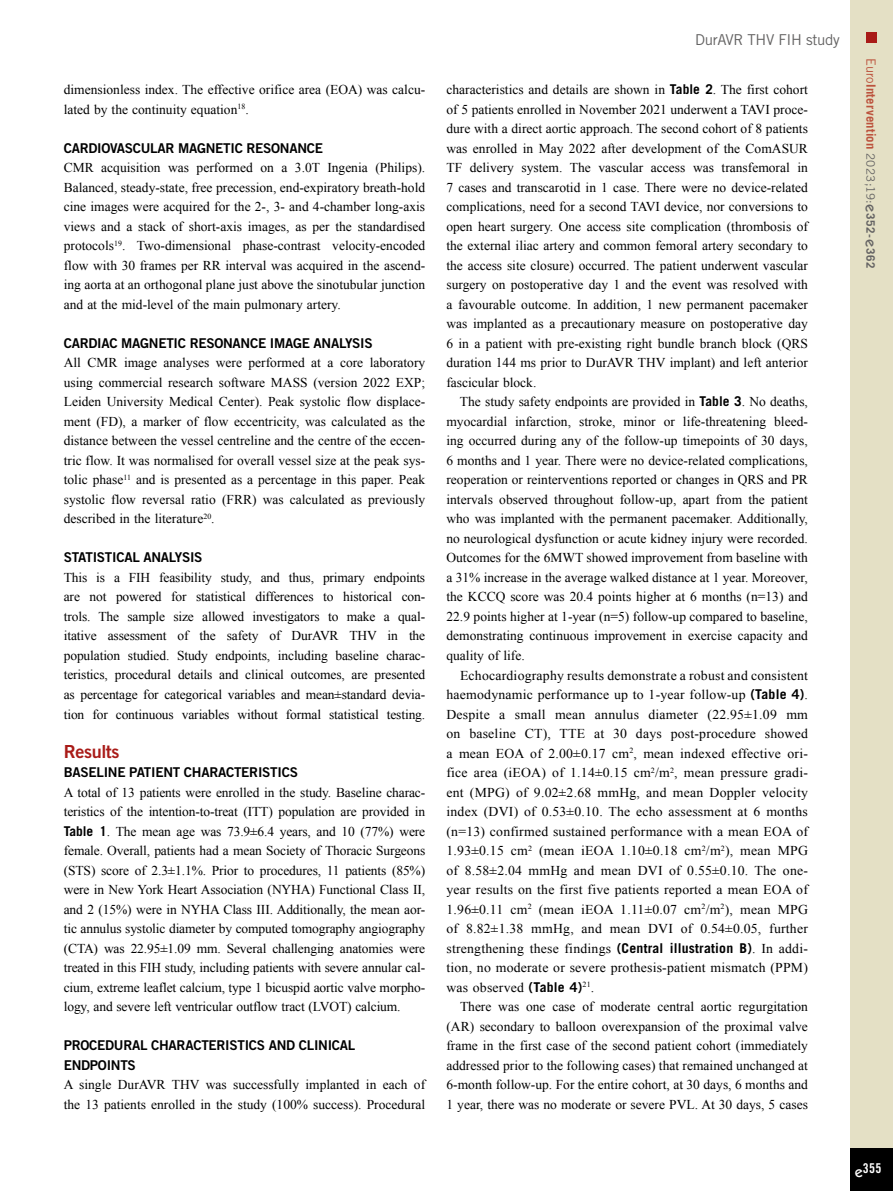
<style>
.page{position:relative;width:893px;height:1191px;background:#fff}
.page>*{position:absolute;margin:0;border:0;box-sizing:border-box;transform-origin:0 0}
.t1{font:18px "Trade Gothic LT Std Bd 2";letter-spacing:-.02em;color:#a91b18}
.t2{font:15px "Trade Gothic LT Std";letter-spacing:-.02em;color:#646363}
.t3{font:13.5px/19.5px "Times New Roman";color:#000;text-align:justify}
.t4{font:13.5px/19.5px "Trade Gothic LT Std Bd 2";letter-spacing:-.02em;color:#000}
.t5{font:13.5px "Trade Gothic LT Std Bd Cn 20";color:#fff}
.t6{font:700 12.75px "Trade Gothic LT Std";letter-spacing:.015em;color:#bc533d}
.s1{font-family:"Trade Gothic LT Std";font-weight:700}
.s2{font-weight:400}
.s3{font-weight:400;font-size:11.7px;color:#646363}
.s4{font-family:"ITC Kabel Std";font-weight:500;font-size:15px;color:#646363}
.s5{font-size:11.7px;color:#646363}
.s6{font-family:"ITC Kabel Std";font-weight:500;font-size:15px}
</style>
<div class="page">
<div style="left:850px;top:0;width:43px;height:1191px;background:#e4e0c5"></div>
<div style="left:850px;top:1148px;width:43px;height:43px;background:#000"></div>
<div style="left:866px;top:32px;width:11px;height:10px;background:#a91b18"></div>
<p class="t3" style="left:64px;top:80px;width:363px">dimensionless index. The effective orifice area (EOA) was calcu&shy;lated by the continuity equation<sup>18</sup>.</p>
<p class="t4" style="left:64px;top:138px;width:261px">CARDIOVASCULAR MAGNETIC RESONANCE</p>
<p class="t3" style="left:64px;top:158px;width:363px">CMR acquisition was performed on a 3.0T Ingenia (Philips).<br>Balanced, steady-state, free precession, end-expiratory breath-hold cine images were acquired for the 2-, 3- and 4-chamber long-axis views and a stack of short-axis images, as per the standardised protocols<sup>19</sup>. Two-dimensional phase-contrast velocity-encoded flow with 30 frames per RR interval was acquired in the ascend&shy;ing aorta at an orthogonal plane just above the sinotubular junction and at the mid-level of the main pulmonary artery.</p>
<p class="t4" style="left:64px;top:333px;width:310px">CARDIAC MAGNETIC RESONANCE IMAGE ANALYSIS</p>
<p class="t3" style="left:64px;top:353px;width:363px">All CMR image analyses were performed at a core laboratory using commercial research software MASS (version 2022 EXP; Leiden University Medical Center). Peak systolic flow displace&shy;ment (FD), a marker of flow eccentricity, was calculated as the distance between the vessel centreline and the centre of the eccen&shy;tric flow. It was normalised for overall vessel size at the peak sys&shy;tolic phase<sup>11</sup> and is presented as a percentage in this paper. Peak systolic flow reversal ratio (FRR) was calculated as previously described in the literature<sup>20</sup>.</p>
<p class="t4" style="left:64px;top:547px;width:140px">STATISTICAL ANALYSIS</p>
<p class="t3" style="left:64px;top:567px;width:363px">This is a FIH feasibility study, and thus, primary endpoints are not powered for statistical differences to historical con&shy;trols. The sample size allowed investigators to make a qual&shy;itative assessment of the safety of DurAVR THV in the population studied. Study endpoints, including baseline charac&shy;teristics, procedural details and clinical outcomes, are presented as percentage for categorical variables and mean±standard devia&shy;tion for continuous variables without formal statistical testing.</p>
<h1 class="t1" style="left:64px;top:740px;width:57px">Results</h1>
<p class="t4" style="left:64px;top:762px;width:236px">BASELINE PATIENT CHARACTERISTICS</p>
<p class="t3" style="left:64px;top:782px;width:363px">A total of 13 patients were enrolled in the study. Baseline charac&shy;teristics of the intention-to-treat (ITT) population are provided in <span class="s1">Table 1</span>. The mean age was 73.9±6.4 years, and 10 (77%) were female. Overall, patients had a mean Society of Thoracic Surgeons (STS) score of 2.3±1.1%. Prior to procedures, 11 patients (85%) were in New York Heart Association (NYHA) Functional Class II, and 2 (15%) were in NYHA Class III. Additionally, the mean aor&shy;tic annulus systolic diameter by computed tomography angiography (CTA) was 22.95±1.09 mm. Several challenging anatomies were treated in this FIH study, including patients with severe annular cal&shy;cium, extreme leaflet calcium, type 1 bicuspid aortic valve morpho&shy;logy, and severe left ventricular outflow tract (LVOT) calcium.</p>
<p class="t4" style="left:64px;top:1035px;width:293px">PROCEDURAL CHARACTERISTICS AND CLINICAL<br>ENDPOINTS</p>
<p class="t3" style="left:64px;top:1074px;width:363px">A single DurAVR THV was successfully implanted in each of the 13 patients enrolled in the study (100% success). Procedural</p>
<p class="t2" style="left:695px;top:30px;width:146px">DurAVR THV FIH study</p>
<p class="t3" style="left:446px;top:80px;width:363px">characteristics and details are shown in <span class="s1">Table 2</span>. The first cohort of 5 patients enrolled in November 2021 underwent a TAVI proce&shy;dure with a direct aortic approach. The second cohort of 8 patients was enrolled in May 2022 after development of the ComASUR TF delivery system. The vascular access was transfemoral in 7 cases and transcarotid in 1 case. There were no device-related complications, need for a second TAVI device, nor conversions to open heart surgery. One access site complication (thrombosis of the external iliac artery and common femoral artery secondary to the access site closure) occurred. The patient underwent vascular surgery on postoperative day 1 and the event was resolved with a favourable outcome. In addition, 1 new permanent pacemaker was implanted as a precautionary measure on postoperative day 6 in a patient with pre-existing right bundle branch block (QRS duration 144 ms prior to DurAVR THV implant) and left anterior fascicular block.</p>
<p class="t3" style="left:446px;top:392px;width:363px;text-indent:14px">The study safety endpoints are provided in <span class="s1">Table 3</span>. No deaths, myocardial infarction, stroke, minor or life-threatening bleed&shy;ing occurred during any of the follow-up timepoints of 30 days, 6 months and 1 year. There were no device-related complications, reoperation or reinterventions reported or changes in QRS and PR intervals observed throughout follow-up, apart from the patient who was implanted with the permanent pacemaker. Additionally, no neurological dysfunction or acute kidney injury were recorded.<br>Outcomes for the 6MWT showed improvement from baseline with a 31% increase in the average walked distance at 1 year. Moreover, the KCCQ score was 20.4 points higher at 6 months (n=13) and 22.9 points higher at 1-year (n=5) follow-up compared to baseline, demonstrating continuous improvement in exercise capacity and quality of life.</p>
<p class="t3" style="left:446px;top:665px;width:363px;text-indent:14px">Echocardiography results demonstrate a robust and consistent haemodynamic performance up to 1-year follow-up <span class="s1">(Table 4)</span>.<br>Despite a small mean annulus diameter (22.95±1.09 mm on baseline CT), TTE at 30 days post-procedure showed a mean EOA of 2.00±0.17 cm<sup>2</sup>, mean indexed effective ori&shy;fice area (iEOA) of 1.14±0.15 cm<sup>2</sup>/m<sup>2</sup>, mean pressure gradi&shy;ent (MPG) of 9.02±2.68 mmHg, and mean Doppler velocity index (DVI) of 0.53±0.10. The echo assessment at 6 months (n=13) confirmed sustained performance with a mean EOA of 1.93±0.15 cm<sup>2</sup> (mean iEOA 1.10±0.18 cm<sup>2</sup>/m<sup>2</sup>), mean MPG of 8.58±2.04 mmHg and mean DVI of 0.55±0.10. The one&shy;year results on the first five patients reported a mean EOA of 1.96±0.11 cm<sup>2</sup> (mean iEOA 1.11±0.07 cm<sup>2</sup>/m<sup>2</sup>), mean MPG of 8.82±1.38 mmHg, and mean DVI of 0.54±0.05, further strengthening these findings <span class="s1">(Central illustration B)</span>. In addi&shy;tion, no moderate or severe prothesis-patient mismatch (PPM) was observed <span class="s1">(Table 4)</span><sup>21</sup>.</p>
<p class="t3" style="left:446px;top:996px;width:363px;text-indent:14px">There was one case of moderate central aortic regurgitation (AR) secondary to balloon overexpansion of the proximal valve frame in the first case of the second patient cohort (immediately addressed prior to the following cases) that remained unchanged at 6-month follow-up. For the entire cohort, at 30 days, 6 months and 1 year, there was no moderate or severe PVL. At 30 days, 5 cases</p>
<p class="t6" style="left:879px;top:58px;width:211px;rotate:90deg"><span class="s2">Euro</span>Intervention <span class="s3">2023;19:</span><span class="s4">e</span><span class="s5">352-</span><span class="s4">e</span><span class="s5">362</span></p>
<p class="t5" style="left:855px;top:1160px;width:28px"><span class="s6">e</span>355</p>
</div>
